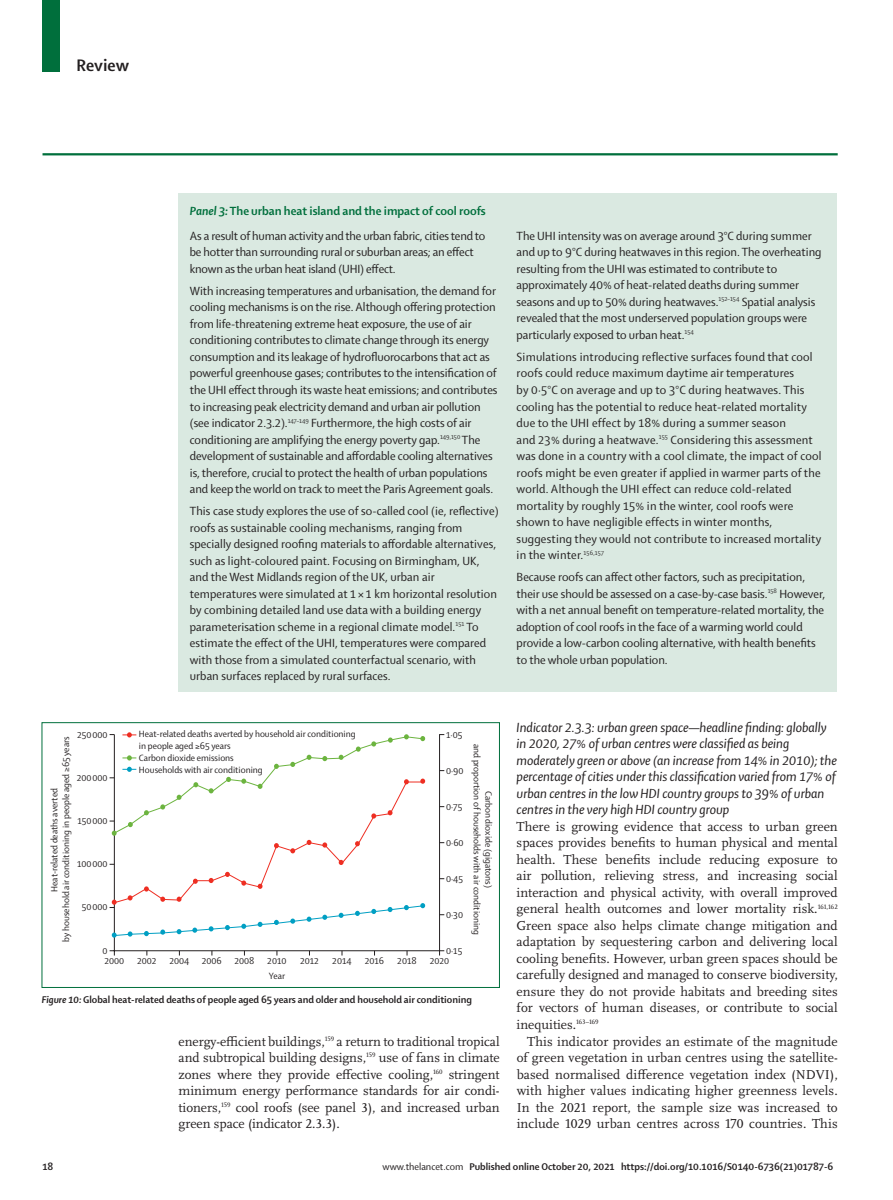
<style>
.page{position:relative;width:893px;height:1200px;background:#fff}
.page>*{position:absolute;margin:0;border:0;box-sizing:border-box;transform-origin:0 0}
.t1{font:700 18px "Shaker 2 Lancet";color:#231f20}
.heading_4{font:italic 14.25px/16.5px "Shaker 2 Lancet";color:#231f20}
.text_first__serif{font:13.5px/16.5px "Scala Lancet Pro";color:#231f20;text-align:justify}
.text_body__serif{font:13.5px/16.5px "Scala Lancet Pro";color:#231f20;text-align:justify}
.panel_text{font:12.75px/16.5px "Shaker 2 Lancet";color:#231f20}
.panel_main_head__gre{font:700 12.75px "Shaker 2 Lancet";color:#006f3c}
.image_heading{font:700 10.5px "Shaker 2 Lancet";color:#231f20}
.t2{font:9.75px/11.7px "Shaker 2 Lancet";color:#231f20;text-align:center}
.s1{font-style:italic}
.s2{font-weight:400}
</style>
<div class="page">
<div style="left:43px;top:0;width:17px;height:71px;background:#006f3c"></div>
<hr style="left:43px;top:153px;width:795px;height:2px;background:#006f3c">
<div style="left:179px;top:193px;width:658px;height:499px;background:#dae9e1"></div>
<hr style="left:110px;top:950px;width:330px;height:1px;background:#231f20">
<hr style="left:114px;top:734px;width:1px;height:221px;background:#231f20">
<hr style="left:439px;top:734px;width:1px;height:221px;background:#231f20">
<svg style="left:110px;top:732px;width:315px;height:205px"></svg>
<div style="left:42px;top:722px;width:458px;height:265px;border:1px solid #006f3c"></div>
<h1 class="t1" style="left:77px;top:54px;width:54px">Review</h1>
<p class="panel_main_head__gre" style="left:190px;top:202px;width:298px"><span class="s1">Panel 3:</span> The urban heat island and the impact of cool roofs</p>
<p class="panel_text" style="left:190px;top:227px;width:297px">As a result of human activity and the urban fabric, cities tend to be hotter than surrounding rural or suburban areas; an effect known as the urban heat island (UHI) effect.</p>
<p class="panel_text" style="left:190px;top:282px;width:309px">With increasing temperatures and urbanisation, the demand for cooling mechanisms is on the rise. Although offering protection from life-threatening extreme heat exposure, the use of air conditioning contributes to climate change through its energy consumption and its leakage of hydrofluorocarbons that act as powerful greenhouse gases; contributes to the intensification of the UHI effect through its waste heat emissions; and contributes to increasing peak electricity demand and urban air pollution (see indicator 2.3.2).<sup>147–149</sup> Furthermore, the high costs of air conditioning are amplifying the energy poverty gap.<sup>149,150</sup> The development of sustainable and affordable cooling alternatives is, therefore, crucial to protect the health of urban populations and keep the world on track to meet the Paris Agreement goals.</p>
<p class="panel_text" style="left:190px;top:502px;width:310px">This case study explores the use of so-called cool (ie, reflective) roofs as sustainable cooling mechanisms, ranging from specially designed roofing materials to affordable alternatives, such as light-coloured paint. Focusing on Birmingham, UK, and the West Midlands region of the UK, urban air temperatures were simulated at 1 × 1 km horizontal resolution by combining detailed land use data with a building energy parameterisation scheme in a regional climate model.<sup>151</sup> To estimate the effect of the UHI, temperatures were compared with those from a simulated counterfactual scenario, with urban surfaces replaced by rural surfaces.</p>
<p class="t2" style="left:139px;top:727px;width:218px;text-align:left">Heat-related deaths averted by household air conditioning in people aged ≥65 years<br>Carbon dioxide emissions<br>Households with air conditioning</p>
<p class="t2" style="left:77px;top:727px;width:32px">250000</p>
<p class="t2" style="left:446px;top:727px;width:18px">1·05</p>
<p class="t2" style="left:446px;top:763px;width:19px">0·90</p>
<p class="t2" style="left:48px;top:941px;width:206px;rotate:-90deg">Heat-related deaths averted<br>by household air conditioning in people aged ≥65 years</p>
<p class="t2" style="left:495px;top:743px;width:192px;rotate:90deg">Carbon dioxide (gigatons)<br>and proportion of households with air conditioning</p>
<p class="t2" style="left:269px;top:969px;width:18px">Year</p>
<p class="t2" style="left:77px;top:771px;width:32px">200000</p>
<p class="t2" style="left:446px;top:799px;width:18px">0·75</p>
<p class="t2" style="left:77px;top:814px;width:32px">150000</p>
<p class="t2" style="left:446px;top:835px;width:19px">0·60</p>
<p class="t2" style="left:77px;top:857px;width:32px">100000</p>
<p class="t2" style="left:446px;top:871px;width:19px">0·45</p>
<p class="t2" style="left:82px;top:900px;width:27px">50000</p>
<p class="t2" style="left:446px;top:907px;width:18px">0·30</p>
<p class="t2" style="left:103px;top:943px;width:7px">0</p>
<p class="t2" style="left:446px;top:943px;width:18px">0·15</p>
<p class="t2" style="left:104px;top:954px;width:21px">2000</p>
<p class="t2" style="left:137px;top:954px;width:21px">2002</p>
<p class="t2" style="left:169px;top:954px;width:21px">2004</p>
<p class="t2" style="left:202px;top:954px;width:22px">2006</p>
<p class="t2" style="left:234px;top:954px;width:22px">2008</p>
<p class="t2" style="left:267px;top:954px;width:21px">2010</p>
<p class="t2" style="left:300px;top:954px;width:20px">2012</p>
<p class="t2" style="left:332px;top:954px;width:21px">2014</p>
<p class="t2" style="left:365px;top:954px;width:21px">2016</p>
<p class="t2" style="left:397px;top:954px;width:21px">2018</p>
<p class="t2" style="left:430px;top:954px;width:21px">2020</p>
<p class="image_heading" style="left:42px;top:992px;width:432px"><span class="s1">Figure 10:</span> Global heat-related deaths of people aged 65 years and older and household air conditioning</p>
<p class="text_body__serif" style="left:179px;top:1032px;width:323px">energy-efficient buildings,<sup>159</sup> a return to traditional tropical and subtropical building designs,<sup>159</sup> use of fans in climate zones where they provide effective cooling,<sup>160</sup> stringent minimum energy performance standards for air condi&shy;tioners,<sup>159</sup> cool roofs (see panel 3), and increased urban green space (indicator 2.3.3).</p>
<p class="panel_text" style="left:517px;top:227px;width:306px">The UHI intensity was on average around 3°C during summer and up to 9°C during heatwaves in this region. The overheating resulting from the UHI was estimated to contribute to approximately 40% of heat-related deaths during summer seasons and up to 50% during heatwaves.<sup>152–154</sup> Spatial analysis revealed that the most underserved population groups were particularly exposed to urban heat.<sup>154</sup></p>
<p class="panel_text" style="left:517px;top:348px;width:306px">Simulations introducing reflective surfaces found that cool roofs could reduce maximum daytime air temperatures<br>by 0·5°C on average and up to 3°C during heatwaves. This cooling has the potential to reduce heat-related mortality due to the UHI effect by 18% during a summer season<br>and 23% during a heatwave.<sup>155</sup> Considering this assessment was done in a country with a cool climate, the impact of cool roofs might be even greater if applied in warmer parts of the world. Although the UHI effect can reduce cold-related mortality by roughly 15% in the winter, cool roofs were shown to have negligible effects in winter months, suggesting they would not contribute to increased mortality in the winter.<sup>156,157</sup></p>
<p class="panel_text" style="left:517px;top:568px;width:310px">Because roofs can affect other factors, such as precipitation, their use should be assessed on a case-by-case basis.<sup>158</sup> However, with a net annual benefit on temperature-related mortality, the adoption of cool roofs in the face of a warming world could provide a low-carbon cooling alternative, with health benefits to the whole urban population.</p>
<p class="heading_4" style="left:517px;top:718px;width:322px">Indicator 2.3.3: urban green space—headline finding: globally in 2020, 27% of urban centres were classified as being moderately green or above (an increase from 14% in 2010); the percentage of cities under this classification varied from 17% of urban centres in the low HDI country groups to 39% of urban centres in the very high HDI country group</p>
<p class="text_first__serif" style="left:517px;top:818px;width:323px">There is growing evidence that access to urban green spaces provides benefits to human physical and mental health. These benefits include reducing exposure to air pollution, relieving stress, and increasing social interaction and physical activity, with overall improved general health outcomes and lower mortality risk.<sup>161,162<br></sup>Green space also helps climate change mitigation and adaptation by sequestering carbon and delivering local cooling benefits. However, urban green spaces should be carefully designed and managed to conserve biodiversity, ensure they do not provide habitats and breeding sites for vectors of human diseases, or contribute to social inequities.<sup>163–169</sup></p>
<p class="text_body__serif" style="left:517px;top:1032px;width:323px;text-indent:11px">This indicator provides an estimate of the magnitude of green vegetation in urban centres using the satellite&shy;based normalised difference vegetation index (NDVI), with higher values indicating higher greenness levels.<br>In the 2021 report, the sample size was increased to include 1029 urban centres across 170 countries. This</p>
<p class="image_heading" style="left:43px;top:1159px;width:12px">18</p>
<p class="image_heading" style="left:383px;top:1159px;width:452px"><span class="s2">www.thelancet.com</span> Published online October 20, 2021 https://doi.org/10.1016/S0140-6736(21)01787-6</p>
</div>
